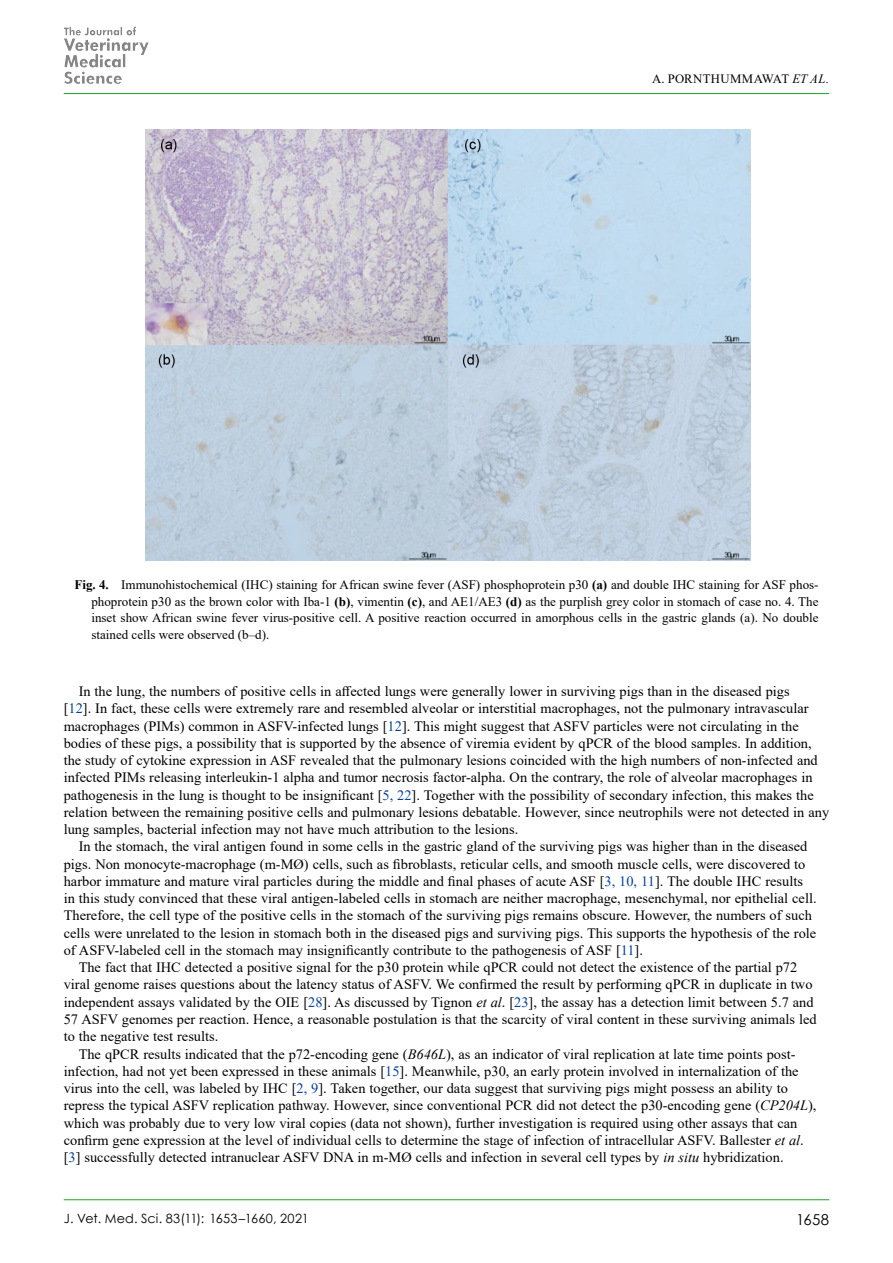
<style>
.page{position:relative;width:893px;height:1263px;background:#fff}
.page>*{position:absolute;margin:0;border:0;box-sizing:border-box;transform-origin:0 0}
.t1{font:15px "Century Gothic";color:#000}
.t2{font:14.25px "Times New Roman";color:#000}
.t3{font:13.05px/16.5px "Times New Roman";color:#000;text-align:justify}
.t4{font:12.75px "Century Gothic";letter-spacing:.015em;color:#000}
.t5{font:12.75px "Times New Roman";letter-spacing:.025em;color:#000}
.s1{font-style:italic}
.s2{font-weight:700}
.s3{color:#003f98}
</style>
<div class="page">
<img style="left:64px;top:27px;width:74px;height:24px">
<hr style="left:64px;top:93px;width:765px;height:1px;background:#2aa738">
<hr style="left:64px;top:1199px;width:765px;height:1px;background:#2aa738">
<img style="left:145px;top:130px;width:605px;height:430px">
<p class="t5" style="left:652px;top:70px;width:179px">A. PORNTHUMMAWAT <span class="s1">ET AL.</span></p>
<p class="t3" style="left:91px;top:576px;width:729px;text-indent:-17px"><span class="s2">Fig. 4.</span> Immunohistochemical (IHC) staining for African swine fever (ASF) phosphoprotein p30 <span class="s2">(a)</span> and double IHC staining for ASF phos&shy;phoprotein p30 as the brown color with Iba-1 <span class="s2">(b)</span>, vimentin <span class="s2">(c)</span>, and AE1/AE3 <span class="s2">(d)</span> as the purplish grey color in stomach of case no. 4. The inset show African swine fever virus-positive cell. A positive reaction occurred in amorphous cells in the gastric glands (a). No double stained cells were observed (b–d).</p>
<p class="t2" style="left:79px;top:681px;width:713px">In the lung, the numbers of positive cells in affected lungs were generally lower in surviving pigs than in the diseased pigs</p>
<p class="t2" style="left:64px;top:698px;width:746px">[<span class="s3">12</span>]. In fact, these cells were extremely rare and resembled alveolar or interstitial macrophages, not the pulmonary intravascular</p>
<p class="t2" style="left:64px;top:716px;width:737px">macrophages (PIMs) common in ASFV-infected lungs [<span class="s3">12</span>]. This might suggest that ASFV particles were not circulating in the</p>
<p class="t2" style="left:64px;top:733px;width:749px">bodies of these pigs, a possibility that is supported by the absence of viremia evident by qPCR of the blood samples. In addition,</p>
<p class="t2" style="left:64px;top:750px;width:755px">the study of cytokine expression in ASF revealed that the pulmonary lesions coincided with the high numbers of non-infected and</p>
<p class="t2" style="left:64px;top:767px;width:750px">infected PIMs releasing interleukin-1 alpha and tumor necrosis factor-alpha. On the contrary, the role of alveolar macrophages in</p>
<p class="t2" style="left:64px;top:785px;width:751px">pathogenesis in the lung is thought to be insignificant [<span class="s3">5, 22</span>]. Together with the possibility of secondary infection, this makes the</p>
<p class="t2" style="left:64px;top:802px;width:767px">relation between the remaining positive cells and pulmonary lesions debatable. However, since neutrophils were not detected in any</p>
<p class="t2" style="left:64px;top:819px;width:456px">lung samples, bacterial infection may not have much attribution to the lesions.</p>
<p class="t2" style="left:79px;top:836px;width:730px">In the stomach, the viral antigen found in some cells in the gastric gland of the surviving pigs was higher than in the diseased</p>
<p class="t2" style="left:64px;top:854px;width:743px">pigs. Non monocyte-macrophage (m-MØ) cells, such as fibroblasts, reticular cells, and smooth muscle cells, were discovered to</p>
<p class="t2" style="left:64px;top:871px;width:741px">harbor immature and mature viral particles during the middle and final phases of acute ASF [<span class="s3">3, 10, 11</span>]. The double IHC results</p>
<p class="t2" style="left:64px;top:888px;width:754px">in this study convinced that these viral antigen-labeled cells in stomach are neither macrophage, mesenchymal, nor epithelial cell.</p>
<p class="t2" style="left:64px;top:906px;width:750px">Therefore, the cell type of the positive cells in the stomach of the surviving pigs remains obscure. However, the numbers of such</p>
<p class="t2" style="left:64px;top:923px;width:754px">cells were unrelated to the lesion in stomach both in the diseased pigs and surviving pigs. This supports the hypothesis of the role</p>
<p class="t2" style="left:64px;top:940px;width:581px">of ASFV-labeled cell in the stomach may insignificantly contribute to the pathogenesis of ASF [<span class="s3">11</span>].</p>
<p class="t2" style="left:79px;top:957px;width:720px">The fact that IHC detected a positive signal for the p30 protein while qPCR could not detect the existence of the partial p72</p>
<p class="t2" style="left:64px;top:975px;width:750px">viral genome raises questions about the latency status of ASFV. We confirmed the result by performing qPCR in duplicate in two</p>
<p class="t2" style="left:64px;top:992px;width:751px">independent assays validated by the OIE [<span class="s3">28</span>]. As discussed by Tignon <span class="s1">et al</span>. [<span class="s3">23</span>], the assay has a detection limit between 5.7 and</p>
<p class="t2" style="left:64px;top:1009px;width:754px">57 ASFV genomes per reaction. Hence, a reasonable postulation is that the scarcity of viral content in these surviving animals led</p>
<p class="t2" style="left:64px;top:1026px;width:156px">to the negative test results.</p>
<p class="t2" style="left:79px;top:1044px;width:718px">The qPCR results indicated that the p72-encoding gene (<span class="s1">B646L</span>), as an indicator of viral replication at late time points post-</p>
<p class="t2" style="left:64px;top:1061px;width:736px">infection, had not yet been expressed in these animals [<span class="s3">15</span>]. Meanwhile, p30, an early protein involved in internalization of the</p>
<p class="t2" style="left:64px;top:1078px;width:726px">virus into the cell, was labeled by IHC [<span class="s3">2, 9</span>]. Taken together, our data suggest that surviving pigs might possess an ability to</p>
<p class="t2" style="left:64px;top:1095px;width:754px">repress the typical ASFV replication pathway. However, since conventional PCR did not detect the p30-encoding gene (<span class="s1">CP204L</span>),</p>
<p class="t2" style="left:64px;top:1113px;width:735px">which was probably due to very low viral copies (data not shown), further investigation is required using other assays that can</p>
<p class="t2" style="left:64px;top:1130px;width:741px">confirm gene expression at the level of individual cells to determine the stage of infection of intracellular ASFV. Ballester <span class="s1">et al</span>.</p>
<p class="t2" style="left:64px;top:1147px;width:721px">[<span class="s3">3</span>] successfully detected intranuclear ASFV DNA in m-MØ cells and infection in several cell types by <span class="s1">in situ</span> hybridization.</p>
<p class="t4" style="left:64px;top:1209px;width:246px">J. Vet. Med. Sci. 83(11): 1653–1660, 2021</p>
<p class="t1" style="left:796px;top:1209px;width:34px">1658</p>
</div>
